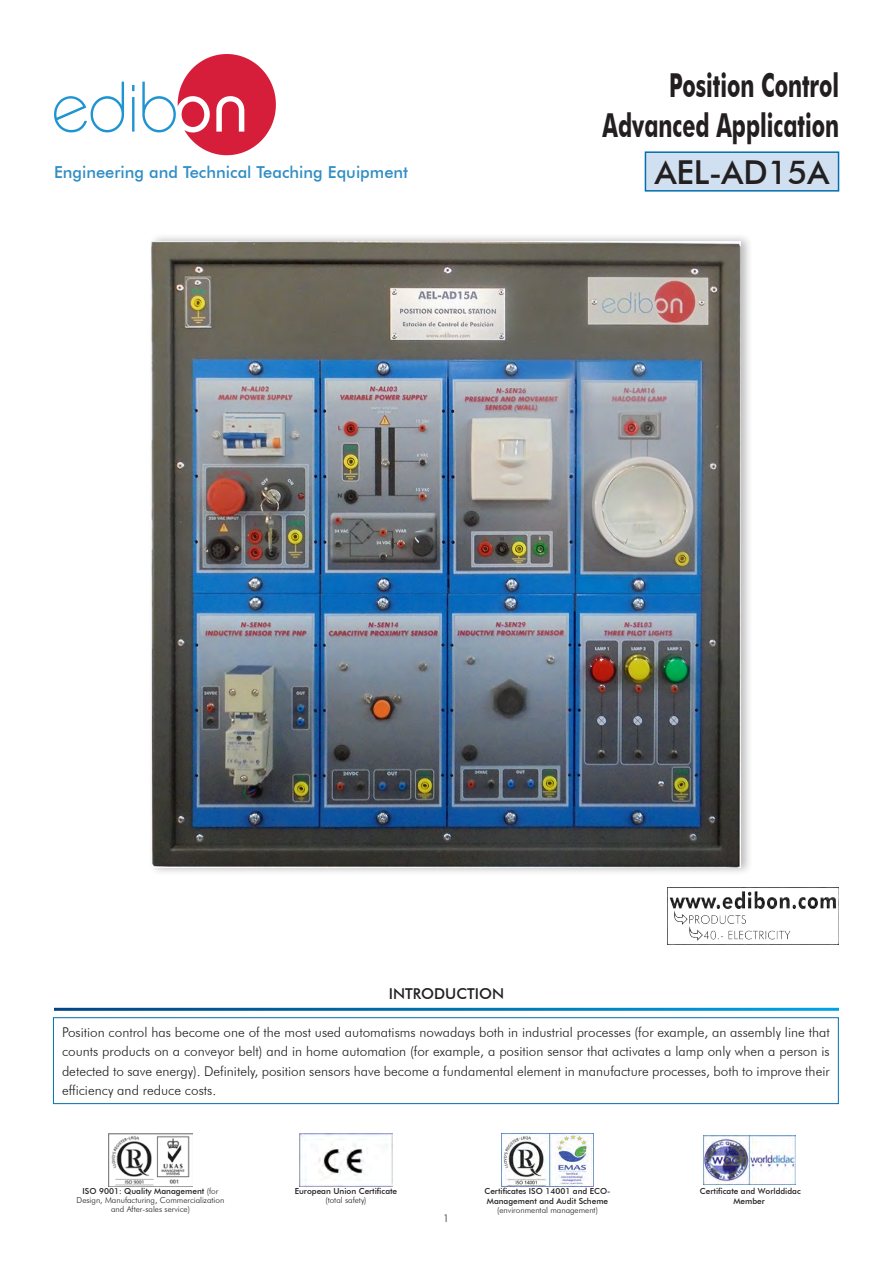
<style>
.page{position:relative;width:893px;height:1263px;background:#fff}
.page>*{position:absolute;margin:0;border:0;box-sizing:border-box;transform-origin:0 0}
.t1{font:700 33px "Futura BT";color:#231f20;scale:.65 1}
.t2{font:500 33px "Futura BT";color:#231f20}
.t3{font:500 16.5px "Futura BT";color:#318ec4}
.LINEAS{font:500 15px "Futura BT";color:#231f20}
.t4{font:300 13.5px/19.5px "Futura BT";color:#231f20;text-align:justify}
.t5{font:300 10.5px "Futura BT";color:#231f20}
.t6{font:500 8.25px/9.9px "Futura BT";color:#231f20;text-align:center}
.t7{font:300 8.25px/9px "Futura BT";color:#231f20;text-align:center}
.s1{font-weight:500}
.s2{font-weight:300}
</style>
<div class="page">
<svg style="left:54px;top:82px;width:70px;height:50px"></svg>
<svg style="left:132px;top:85px;width:2px;height:47px"></svg>
<svg style="left:142px;top:54px;width:134px;height:101px"></svg>
<img style="left:669px;top:888px;width:170px;height:56px">
<div style="left:645px;top:152px;width:193px;height:39px;background:#d0e0f0"></div>
<div style="left:645px;top:151px;width:194px;height:41px;border:2px solid #006faf"></div>
<img style="left:703px;top:1135px;width:92px;height:49px">
<img style="left:501px;top:1133px;width:93px;height:53px">
<img style="left:300px;top:1133px;width:92px;height:53px">
<img style="left:109px;top:1133px;width:83px;height:54px">
<div style="left:53px;top:1017px;width:785px;height:87px;border:1px solid #006faf"></div>
<div style="left:148px;top:233px;width:605px;height:643px;background:#231f20;opacity:.3"></div>
<img style="left:152px;top:241px;width:589px;height:627px">
<p class="t1" style="left:669px;top:65px;width:263px">Position Control</p>
<p class="t1" style="left:603px;top:105px;width:366px">Advanced Application</p>
<p class="t3" style="left:54px;top:162px;width:356px">Engineering and Technical Teaching Equipment</p>
<p class="t2" style="left:655px;top:152px;width:176px">AEL-AD15A</p>
<p class="LINEAS" style="left:389px;top:985px;width:117px">INTRODUCTION</p>
<p class="t4" style="left:62px;top:1022px;width:769px">Position control has become one of the most used automatisms nowadays both in industrial processes (for example, an assembly line that counts products on a conveyor belt) and in home automation (for example, a position sensor that activates a lamp only when a person is detected to save energy). Definitely, position sensors have become a fundamental element in manufacture processes, both to improve their efficiency and reduce costs.</p>
<p class="t7" style="left:77px;top:1186px;width:149px"><span class="s1">ISO 9001: Quality Management</span> (for<br>Design, Manufacturing, Commercialization and After-sales service)</p>
<p class="t6" style="left:295px;top:1186px;width:104px;line-height:9px">European Union Certificate <span class="s2">(total safety)</span></p>
<p class="t6" style="left:484px;top:1186px;width:128px;text-align:left">Certificates ISO 14001 and ECO-<br>Management and Audit Scheme</p>
<p class="t7" style="left:497px;top:1205px;width:102px">(environmental management)</p>
<p class="t5" style="left:443px;top:1211px;width:8px">1</p>
<p class="t6" style="left:700px;top:1186px;width:102px">Certificate and Worlddidac<br>Member</p>
</div>
